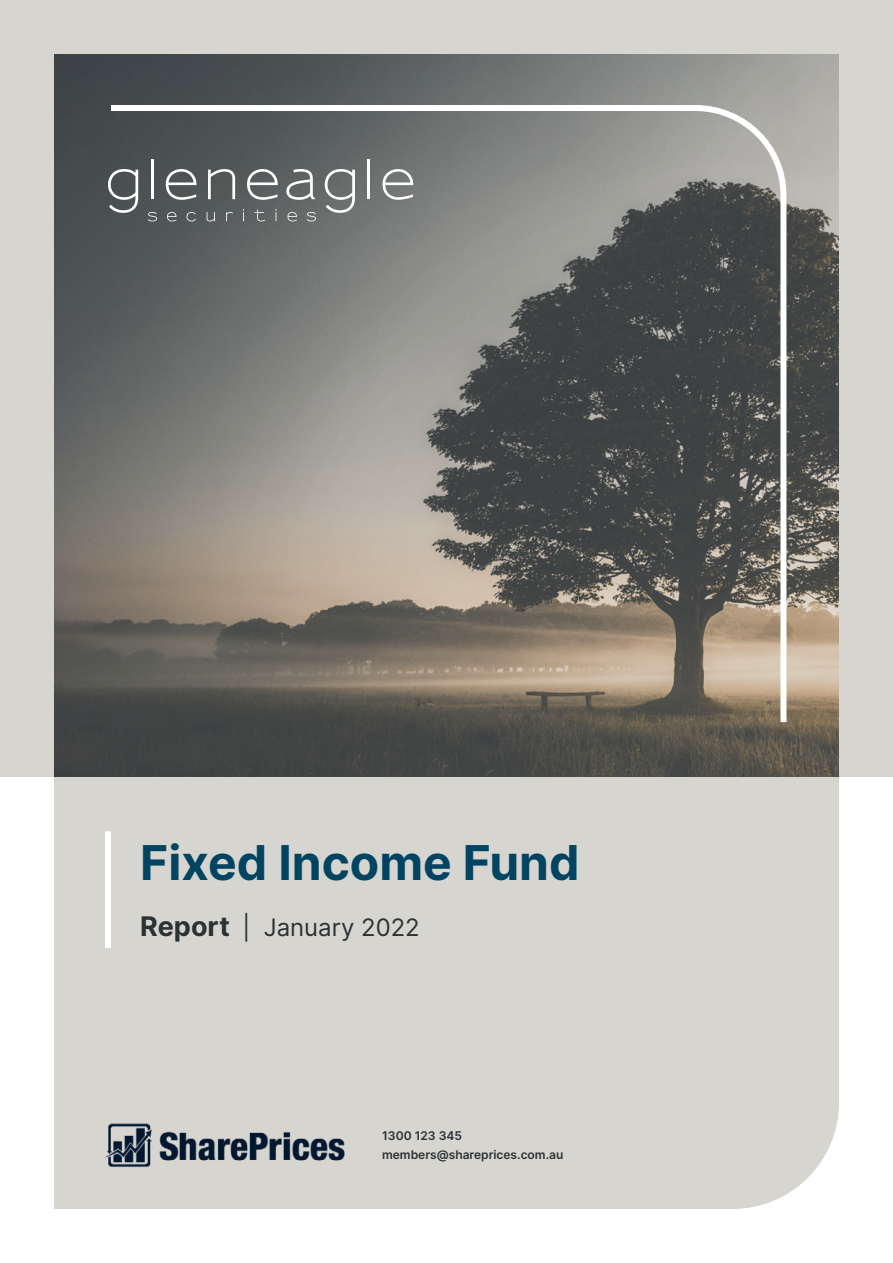
<style>
.page{position:relative;width:893px;height:1263px;background:#fff}
.page>*{position:absolute;margin:0;border:0;box-sizing:border-box;transform-origin:0 0}
.t1{font:700 48px "Inter";color:#004461}
.t2{font:24px "Inter";color:#2b3234}
.t3{font:600 12px/19.2px "Inter";color:#2b3234}
.s1{font-weight:700;font-size:27px}
</style>
<div class="page">
<div style="left:54px;top:776px;width:785px;height:433px;background:#d7d5d0"></div>
<div style="left:0;top:0;width:893px;height:776px;background:#d7d5d0"></div>
<img style="left:54px;top:54px;width:785px;height:722px">
<div style="left:105px;top:831px;width:6px;height:117px;background:#fff"></div>
<svg style="left:105px;top:102px;width:684px;height:626px;background:#76746f"></svg>
<img style="left:104px;top:1122px;width:242px;height:45px">
<h1 class="t1" style="left:140px;top:828px;width:441px">Fixed Income Fund</h1>
<h2 class="t2" style="left:140px;top:910px;width:281px"><span class="s1">Report</span> | January 2022</h2>
<p class="t3" style="left:382px;top:1126px;width:183px">1300 123 345 members@shareprices.com.au</p>
</div>
